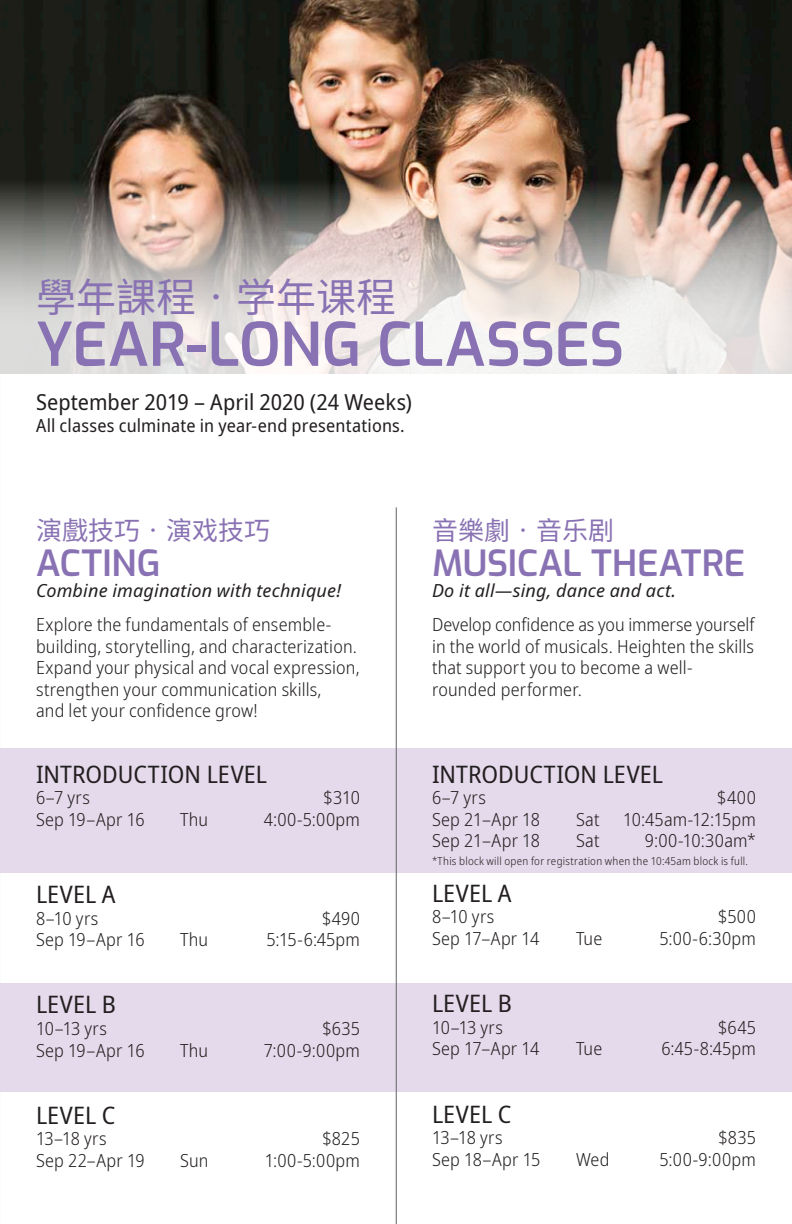
<style>
.page{position:relative;width:792px;height:1224px;background:#fff}
.page>*{position:absolute;margin:0;border:0;box-sizing:border-box;transform-origin:0 0}
.Headlines{font:600 60px "Exo";letter-spacing:-.01em;color:#8972b3}
.Headlines-2{font:40px "Noto Sans CJ Ksc";color:#8972b3}
.Class_titles{font:600 36px "Exo";letter-spacing:-.005em;color:#8972b3}
.Class_titles-2{font:26px "Noto Sans CJ Ksc";color:#8972b3}
.LEVEL{font:semi-condensed 24px "Noto Sans";color:#231f20}
.Body{font:semi-condensed 22px "Noto Sans";color:#231f20}
.Body-2{font:300 semi-condensed 18px/21.6px "Noto Sans";letter-spacing:.01em;color:#231f20}
.Tagline{font:300 semi-condensed 18px/21.6px "Noto Sans";letter-spacing:.01em;color:#231f20}
.LEVEL-2{font:300 semi-condensed 18px "Noto Sans";letter-spacing:.02em;color:#231f20}
.Tagline-2{font:italic 18px "Noto Sans";letter-spacing:.01em;color:#231f20}
.Body-3{font:semi-condensed 18px "Noto Sans";letter-spacing:.01em;color:#231f20}
.Body-4{font:300 semi-condensed 11px "Noto Sans";letter-spacing:.025em;color:#231f20}
</style>
<div class="page">
<div style="left:0;top:983px;width:792px;height:109px;background:#e4daeb"></div>
<div style="left:0;top:748px;width:792px;height:125px;background:#e4daeb"></div>
<img style="left:0;top:0;width:792px;height:180px">
<svg style="left:0;top:180px;width:792px;height:193px;background:#cec3bd"></svg>
<hr style="left:396px;top:507px;width:1px;height:717px;background:#636366">
<p class="Headlines-2" style="left:36px;top:275px;width:361px">學年課程•学年课程</p>
<p class="Headlines" style="left:36px;top:299px;width:590px">YEAR-LONG CLASSES</p>
<p class="Body" style="left:36px;top:387px;width:378px">September 2019 – April 2020 (24 Weeks)</p>
<p class="Body-3" style="left:36px;top:413px;width:370px">All classes culminate in year-end presentations.</p>
<p class="Class_titles-2" style="left:36px;top:516px;width:235px">演戲技巧•演戏技巧</p>
<p class="Class_titles" style="left:36px;top:536px;width:126px">ACTING</p>
<p class="Tagline-2" style="left:36px;top:578px;width:307px">Combine imagination with technique!</p>
<p class="Tagline" style="left:36px;top:614px;width:325px">Explore the fundamentals of ensemble&shy;building, storytelling, and characterization.<br>Expand your physical and vocal expression, strengthen your communication skills,<br>and let your confidence grow!</p>
<p class="Class_titles-2" style="left:432px;top:516px;width:183px">音樂劇•音乐剧</p>
<p class="Class_titles" style="left:432px;top:536px;width:315px">MUSICAL THEATRE</p>
<p class="Tagline-2" style="left:432px;top:578px;width:246px">Do it all—sing, dance and act.</p>
<p class="Body-2" style="left:432px;top:614px;width:324px">Develop confidence as you immerse yourself in the world of musicals. Heighten the skills that support you to become a well&shy;rounded performer.</p>
<p class="LEVEL" style="left:36px;top:757px;width:232px">INTRODUCTION LEVEL</p>
<p class="LEVEL-2" style="left:36px;top:785px;width:55px">6–7 yrs</p>
<p class="LEVEL-2" style="left:324px;top:785px;width:38px">$310</p>
<p class="Body-2" style="left:36px;top:809px;width:110px">Sep 19–Apr 16</p>
<p class="Body-2" style="left:180px;top:809px;width:30px">Thu</p>
<p class="Body-2" style="left:264px;top:809px;width:98px">4:00-5:00pm</p>
<p class="LEVEL" style="left:36px;top:878px;width:81px">LEVEL A</p>
<p class="LEVEL-2" style="left:36px;top:906px;width:64px">8–10 yrs</p>
<p class="LEVEL-2" style="left:322px;top:906px;width:39px">$490</p>
<p class="Body-2" style="left:36px;top:929px;width:110px">Sep 19–Apr 16</p>
<p class="Body-2" style="left:180px;top:929px;width:30px">Thu</p>
<p class="Body-2" style="left:266px;top:929px;width:95px">5:15-6:45pm</p>
<p class="LEVEL" style="left:432px;top:757px;width:232px">INTRODUCTION LEVEL</p>
<p class="LEVEL-2" style="left:432px;top:785px;width:55px">6–7 yrs</p>
<p class="LEVEL-2" style="left:717px;top:785px;width:40px">$400</p>
<p class="Body-2" style="left:432px;top:809px;width:110px">Sep 21–Apr 18</p>
<p class="Body-2" style="left:576px;top:809px;width:25px">Sat</p>
<p class="Body-2" style="left:623px;top:809px;width:134px">10:45am-12:15pm</p>
<p class="Body-2" style="left:432px;top:831px;width:110px">Sep 21–Apr 18</p>
<p class="Body-2" style="left:576px;top:831px;width:25px">Sat</p>
<p class="Body-2" style="left:645px;top:831px;width:113px">9:00-10:30am*</p>
<p class="Body-4" style="left:432px;top:854px;width:318px">*This block will open for registration when the 10:45am block is full.</p>
<p class="LEVEL" style="left:432px;top:876px;width:81px">LEVEL A</p>
<p class="LEVEL-2" style="left:432px;top:904px;width:64px">8–10 yrs</p>
<p class="LEVEL-2" style="left:718px;top:904px;width:39px">$500</p>
<p class="LEVEL-2" style="left:432px;top:926px;width:109px">Sep 17–Apr 14</p>
<p class="LEVEL-2" style="left:576px;top:926px;width:28px">Tue</p>
<p class="LEVEL-2" style="left:659px;top:926px;width:98px">5:00-6:30pm</p>
<p class="LEVEL" style="left:36px;top:988px;width:81px">LEVEL B</p>
<p class="LEVEL-2" style="left:36px;top:1016px;width:72px">10–13 yrs</p>
<p class="LEVEL-2" style="left:323px;top:1016px;width:39px">$635</p>
<p class="Body-2" style="left:36px;top:1040px;width:110px">Sep 19–Apr 16</p>
<p class="Body-2" style="left:180px;top:1040px;width:30px">Thu</p>
<p class="Body-2" style="left:264px;top:1040px;width:98px">7:00-9:00pm</p>
<p class="LEVEL" style="left:432px;top:987px;width:81px">LEVEL B</p>
<p class="LEVEL-2" style="left:432px;top:1015px;width:72px">10–13 yrs</p>
<p class="LEVEL-2" style="left:718px;top:1015px;width:39px">$645</p>
<p class="Body-2" style="left:432px;top:1039px;width:109px">Sep 17–Apr 14</p>
<p class="Body-2" style="left:576px;top:1039px;width:28px">Tue</p>
<p class="Body-2" style="left:661px;top:1039px;width:96px">6:45-8:45pm</p>
<p class="LEVEL" style="left:36px;top:1098px;width:81px">LEVEL C</p>
<p class="LEVEL-2" style="left:36px;top:1126px;width:72px">13–18 yrs</p>
<p class="LEVEL-2" style="left:322px;top:1126px;width:39px">$825</p>
<p class="Body-2" style="left:36px;top:1150px;width:110px">Sep 22–Apr 19</p>
<p class="Body-2" style="left:180px;top:1150px;width:30px">Sun</p>
<p class="Body-2" style="left:265px;top:1150px;width:97px">1:00-5:00pm</p>
<p class="LEVEL" style="left:432px;top:1097px;width:81px">LEVEL C</p>
<p class="LEVEL-2" style="left:432px;top:1125px;width:72px">13–18 yrs</p>
<p class="LEVEL-2" style="left:718px;top:1125px;width:39px">$835</p>
<p class="Body-2" style="left:432px;top:1149px;width:110px">Sep 18–Apr 15</p>
<p class="Body-2" style="left:576px;top:1149px;width:35px">Wed</p>
<p class="Body-2" style="left:660px;top:1149px;width:98px">5:00-9:00pm</p>
</div>
